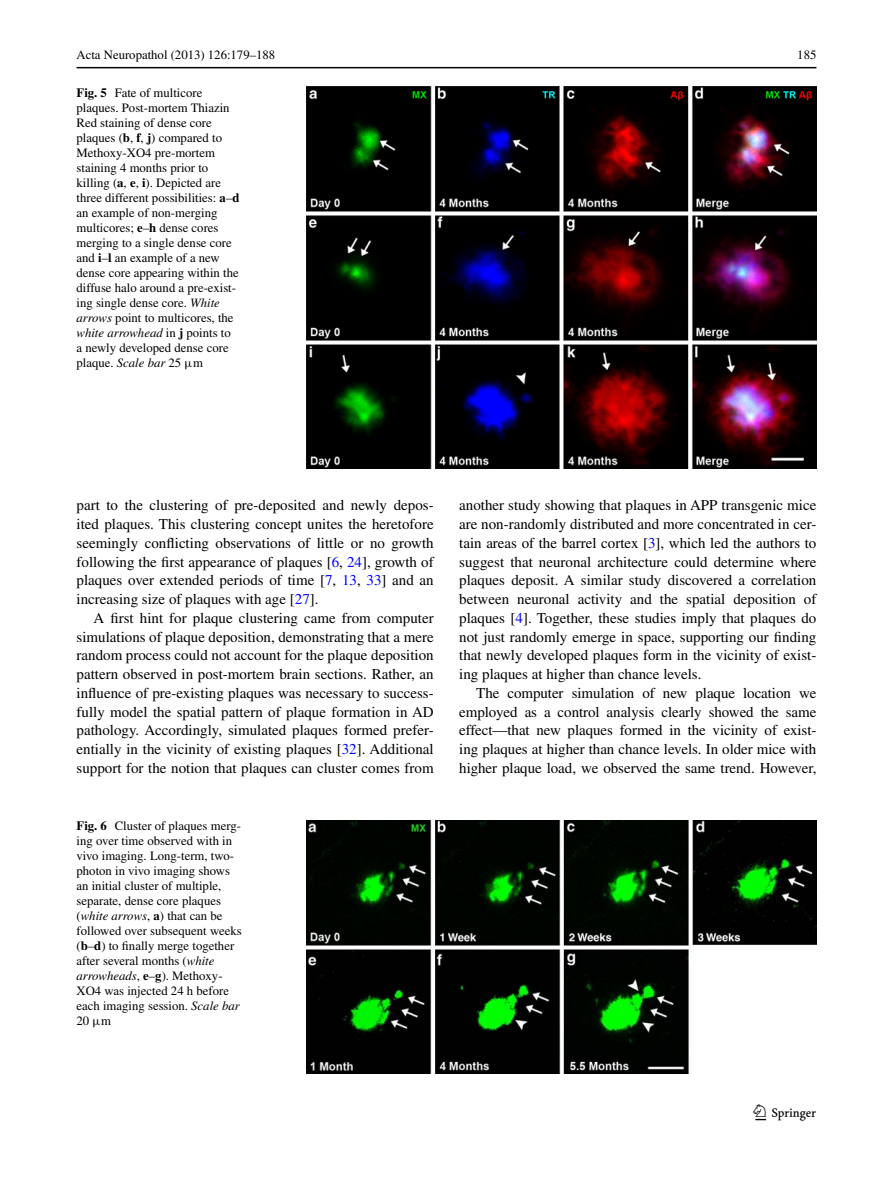
<style>
.page{position:relative;width:893px;height:1187px;background:#fff}
.page>*{position:absolute;margin:0;border:0;box-sizing:border-box;transform-origin:0 0}
.t1{font:22.5px "Springnew";color:#000}
.Para-Indent{font:15px/18.8px "Times";color:#000;text-align:justify}
.Para{font:15px/18.8px "Times";color:#000;text-align:justify}
.fig_p_ragged{font:12.75px/15px "Times";color:#000}
.s1{font-weight:700}
.s2{font-style:italic}
.s3{font-family:"MTGU"}
.s4{color:#00f}
</style>
<div class="page">
<hr style="left:77px;top:67px;width:739px;height:1px;background:#000">
<img style="left:306px;top:87px;width:510px;height:381px">
<img style="left:306px;top:820px;width:510px;height:253px">
<p class="fig_p_ragged" style="left:77px;top:48px;width:200px">Acta Neuropathol (2013) 126:179–188</p>
<p class="fig_p_ragged" style="left:797px;top:48px;width:21px">185</p>
<p class="fig_p_ragged" style="left:77px;top:85px;width:164px"><span class="s1">Fig. 5</span> Fate of multicore plaques. Post-mortem Thiazin<br>Red staining of dense core plaques (<span class="s1">b</span>, <span class="s1">f</span>, <span class="s1">j</span>) compared to<br>Methoxy-XO4 pre-mortem staining 4 months prior to killing (<span class="s1">a</span>, <span class="s1">e</span>, <span class="s1">i</span>). Depicted are three different possibilities: <span class="s1">a</span>–<span class="s1">d </span>an example of non-merging multicores; <span class="s1">e</span>–<span class="s1">h</span> dense cores merging to a single dense core and <span class="s1">i</span>–<span class="s1">l</span> an example of a new dense core appearing within the diffuse halo around a pre-exist&shy;ing single dense core. <span class="s2">White arrows</span> point to multicores, the <span class="s2">white arrowhead</span> in <span class="s1">j</span> points to a newly developed dense core plaque. <span class="s2">Scale bar</span> 25 <span class="s3">μ</span>m</p>
<p class="Para" style="left:77px;top:495px;width:359px">part to the clustering of pre-deposited and newly depos&shy;ited plaques. This clustering concept unites the heretofore seemingly conflicting observations of little or no growth following the first appearance of plaques [<span class="s4">6</span>, <span class="s4">24</span>], growth of plaques over extended periods of time [<span class="s4">7</span>, <span class="s4">13</span>, <span class="s4">33</span>] and an increasing size of plaques with age [<span class="s4">27</span>].</p>
<p class="Para-Indent" style="left:77px;top:608px;width:359px;text-indent:17px">A first hint for plaque clustering came from computer simulations of plaque deposition, demonstrating that a mere random process could not account for the plaque deposition pattern observed in post-mortem brain sections. Rather, an influence of pre-existing plaques was necessary to success&shy;fully model the spatial pattern of plaque formation in AD pathology. Accordingly, simulated plaques formed prefer&shy;entially in the vicinity of existing plaques [<span class="s4">32</span>]. Additional support for the notion that plaques can cluster comes from</p>
<p class="fig_p_ragged" style="left:77px;top:818px;width:167px"><span class="s1">Fig. 6</span> Cluster of plaques merg&shy;ing over time observed with in vivo imaging. Long-term, two&shy;photon in vivo imaging shows an initial cluster of multiple, separate, dense core plaques (<span class="s2">white arrows</span>, <span class="s1">a</span>) that can be followed over subsequent weeks (<span class="s1">b</span>–<span class="s1">d</span>) to finally merge together after several months (<span class="s2">white arrowheads</span>, <span class="s1">e</span>–<span class="s1">g</span>). Methoxy-<br>XO4 was injected 24 h before each imaging session. <span class="s2">Scale bar<br></span>20 <span class="s3">μ</span>m</p>
<p class="Para-Indent" style="left:459px;top:495px;width:359px">another study showing that plaques in APP transgenic mice are non-randomly distributed and more concentrated in cer&shy;tain areas of the barrel cortex [<span class="s4">3</span>], which led the authors to suggest that neuronal architecture could determine where plaques deposit. A similar study discovered a correlation between neuronal activity and the spatial deposition of plaques [<span class="s4">4</span>]. Together, these studies imply that plaques do not just randomly emerge in space, supporting our finding that newly developed plaques form in the vicinity of exist&shy;ing plaques at higher than chance levels.</p>
<p class="Para-Indent" style="left:459px;top:683px;width:359px;text-indent:17px">The computer simulation of new plaque location we employed as a control analysis clearly showed the same effect—that new plaques formed in the vicinity of exist&shy;ing plaques at higher than chance levels. In older mice with higher plaque load, we observed the same trend. However,</p>
<h1 class="t1" style="left:755px;top:1104px;width:62px">1 3</h1>
</div>
